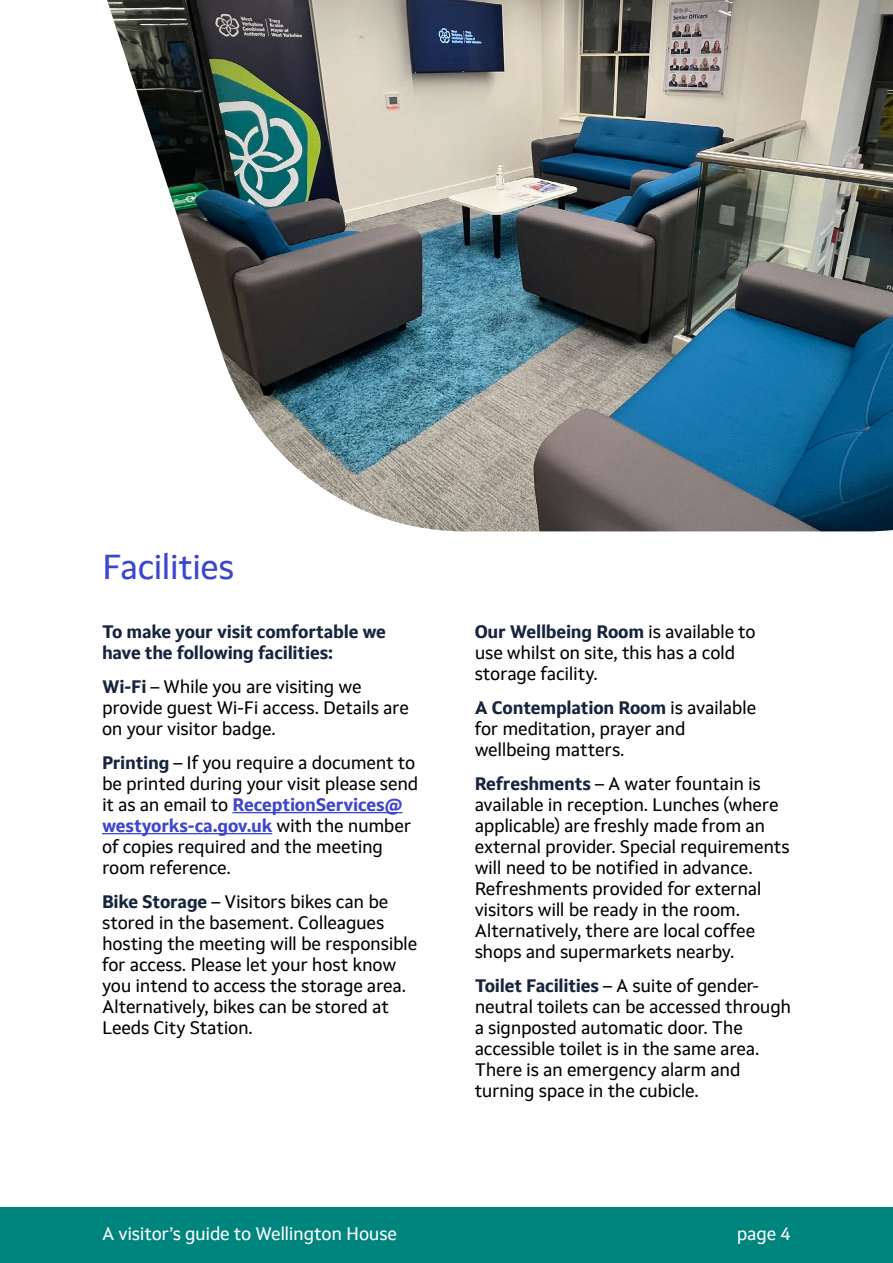
<style>
.page{position:relative;width:893px;height:1263px;background:#fff}
.page>*{position:absolute;margin:0;border:0;box-sizing:border-box;transform-origin:0 0}
.Section_header__H2{font:34.5px "Setimo";letter-spacing:-.025em;color:#3e47cc}
.Body_text{font:18px/21px "Setimo";letter-spacing:-.015em;color:#000}
.Body_text-2{font:700 18px/21px "Setimo";letter-spacing:-.01em;color:#17243d}
.t1{font:18px "Setimo";letter-spacing:-.015em;color:#fff}
.s1{font-weight:700;color:#17243d}
.s2{font-weight:700;color:#3e47cc}
</style>
<div class="page">
<div style="left:0;top:1208px;width:893px;height:55px;background:#00847e"></div>
<hr style="left:232px;top:812px;width:170px;height:1px;background:#3e47cc">
<hr style="left:102px;top:833px;width:170px;height:1px;background:#3e47cc">
<img style="left:107px;top:0;width:786px;height:531px">
<h2 class="Section_header__H2" style="left:102px;top:546px;width:134px">Facilities</h2>
<p class="Body_text-2" style="left:102px;top:621px;width:285px">To make your visit comfortable we have the following facilities:</p>
<p class="Body_text" style="left:102px;top:676px;width:308px"><span class="s1">Wi-Fi</span> – While you are visiting we provide guest Wi-Fi access. Details are on your visitor badge.</p>
<p class="Body_text" style="left:102px;top:752px;width:318px"><span class="s1">Printing</span> – If you require a document to be printed during your visit please send it as an email to <span class="s2">ReceptionServices@ westyorks-ca.gov.uk</span> with the number of copies required and the meeting room reference.</p>
<p class="Body_text" style="left:102px;top:891px;width:317px"><span class="s1">Bike Storage</span> – Visitors bikes can be stored in the basement. Colleagues hosting the meeting will be responsible for access. Please let your host know you intend to access the storage area.<br>Alternatively, bikes can be stored at Leeds City Station.</p>
<p class="Body_text" style="left:475px;top:621px;width:283px"><span class="s1">Our Wellbeing Room</span> is available to use whilst on site, this has a cold storage facility.</p>
<p class="Body_text" style="left:475px;top:697px;width:283px"><span class="s1">A Contemplation Room</span> is available for meditation, prayer and wellbeing matters.</p>
<p class="Body_text" style="left:475px;top:773px;width:316px"><span class="s1">Refreshments</span> – A water fountain is available in reception. Lunches (where applicable) are freshly made from an external provider. Special requirements will need to be notified in advance.<br>Refreshments provided for external visitors will be ready in the room.<br>Alternatively, there are local coffee shops and supermarkets nearby.</p>
<p class="Body_text" style="left:475px;top:975px;width:318px"><span class="s1">Toilet Facilities</span> – A suite of gender&shy;neutral toilets can be accessed through a signposted automatic door. The accessible toilet is in the same area.<br>There is an emergency alarm and turning space in the cubicle.</p>
<p class="t1" style="left:102px;top:1223px;width:297px">A visitor’s guide to Wellington House</p>
<p class="t1" style="left:737px;top:1223px;width:56px">page 4</p>
</div>
